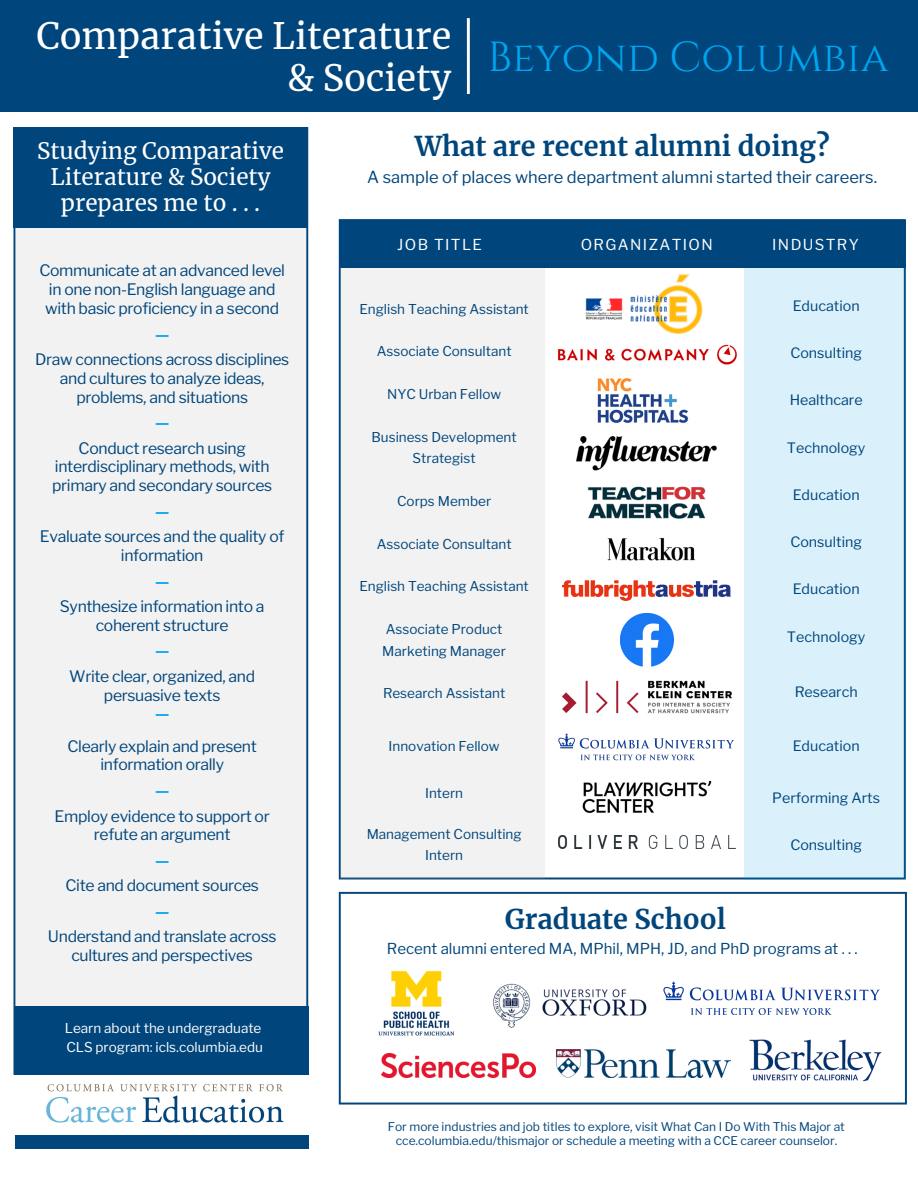
<style>
.page{position:relative;width:918px;height:1188px;background:#fff}
.page>*{position:absolute;margin:0;border:0;box-sizing:border-box;transform-origin:0 0}
.t1{font:100 75px "Libre Franklin";color:#fff}
.t2{font:42px "Cinzel";color:#00a4ef}
.t3{font:36px/41.8px "Merriweather";color:#fff;text-align:right}
.t4{font:700 27px "Merriweather";color:#00457b}
.t5{font:22.5px/26px "Merriweather";color:#fff;text-align:center}
.t6{font:16.5px "Libre Franklin";color:#00457b}
.t7{font:15.75px/18.8px "Libre Franklin";letter-spacing:-.02em;color:#00457b;text-align:center}
.t8{font:700 15.75px "Libre Franklin";color:#00a4ef}
.t9{font:15px "Libre Franklin";color:#00457b}
.t10{font:15px "Libre Franklin";letter-spacing:.09em;color:#fff}
.t11{font:14.25px "Libre Franklin";color:#00457b}
.t12{font:13.5px/21.3px "Libre Franklin";color:#00457b;text-align:center}
.t13{font:13.5px/19.2px "Libre Franklin";color:#fff}
.t14{font:12px/14.7px "Libre Franklin";color:#00457b;text-align:center}
</style>
<div class="page">
<div style="left:15px;top:127px;width:292px;height:880px;background:#f2f2f2"></div>
<div style="left:13px;top:127px;width:295px;height:100px;background:#00457b"></div>
<div style="left:15px;top:1006px;width:294px;height:143px;background:#00457b"></div>
<div style="left:8px;top:1075px;width:310px;height:60px;background:#fff"></div>
<img style="left:46px;top:1084px;width:238px;height:39px">
<div style="left:0;top:0;width:918px;height:112px;background:#00457b"></div>
<svg style="left:339px;top:219px;width:567px;height:660px"></svg>
<div style="left:744px;top:248px;width:161px;height:632px;background:#daf1fc"></div>
<div style="left:340px;top:246px;width:205px;height:634px;background:#f2f2f2"></div>
<div style="left:340px;top:221px;width:566px;height:47px;background:#00457b"></div>
<svg style="left:339px;top:892px;width:568px;height:213px"></svg>
<img style="left:664px;top:982px;width:217px;height:32px">
<img style="left:554px;top:336px;width:186px;height:32px">
<img style="left:587px;top:482px;width:119px;height:41px">
<img style="left:620px;top:613px;width:53px;height:53px">
<img style="left:597px;top:528px;width:108px;height:43px">
<img style="left:558px;top:734px;width:177px;height:26px">
<img style="left:749px;top:1040px;width:132px;height:41px">
<img style="left:357px;top:964px;width:119px;height:79px">
<img style="left:487px;top:971px;width:165px;height:65px">
<img style="left:382px;top:1053px;width:154px;height:25px">
<img style="left:556px;top:1050px;width:175px;height:28px">
<img style="left:573px;top:774px;width:148px;height:52px">
<img style="left:559px;top:836px;width:176px;height:12px">
<img style="left:552px;top:676px;width:189px;height:47px">
<img style="left:590px;top:374px;width:107px;height:54px">
<img style="left:562px;top:580px;width:169px;height:21px">
<img style="left:577px;top:436px;width:139px;height:34px">
<img style="left:583px;top:274px;width:121px;height:63px">
<h3 class="t3" style="left:36px;top:15px;width:416px">Comparative Literature &amp; Society</h3>
<h1 class="t1" style="left:458px;top:9px;width:22px">|</h1>
<h2 class="t2" style="left:487px;top:30px;width:403px">Beyond Columbia</h2>
<h3 class="t5" style="left:37px;top:138px;width:249px">Studying Comparative<br>Literature &amp; Society prepares me to . . .</h3>
<p class="t7" style="left:39px;top:261px;width:247px">Communicate at an advanced level in one non-English language and with basic proficiency in a second</p>
<p class="t8" style="left:155px;top:324px;width:16px">—</p>
<p class="t7" style="left:35px;top:350px;width:256px">Draw connections across disciplines and cultures to analyze ideas, problems, and situations</p>
<p class="t8" style="left:155px;top:413px;width:16px">—</p>
<p class="t7" style="left:52px;top:439px;width:222px">Conduct research using interdisciplinary methods, with primary and secondary sources</p>
<p class="t8" style="left:155px;top:502px;width:16px">—</p>
<p class="t7" style="left:40px;top:527px;width:246px">Evaluate sources and the quality of information</p>
<p class="t8" style="left:155px;top:571px;width:16px">—</p>
<p class="t7" style="left:60px;top:597px;width:206px">Synthesize information into a coherent structure</p>
<p class="t8" style="left:155px;top:641px;width:16px">—</p>
<p class="t7" style="left:69px;top:667px;width:188px">Write clear, organized, and persuasive texts</p>
<p class="t8" style="left:155px;top:704px;width:16px">—</p>
<p class="t7" style="left:68px;top:737px;width:191px">Clearly explain and present information orally</p>
<p class="t8" style="left:155px;top:781px;width:16px">—</p>
<p class="t7" style="left:55px;top:806px;width:217px">Employ evidence to support or refute an argument</p>
<p class="t8" style="left:155px;top:851px;width:16px">—</p>
<p class="t7" style="left:66px;top:876px;width:195px">Cite and document sources</p>
<p class="t8" style="left:155px;top:902px;width:16px">—</p>
<p class="t7" style="left:48px;top:927px;width:230px">Understand and translate across cultures and perspectives</p>
<p class="t13" style="left:65px;top:1019px;width:200px">Learn about the undergraduate<br>CLS program: icls.columbia.edu</p>
<h3 class="t4" style="left:415px;top:129px;width:416px">What are recent alumni doing?</h3>
<p class="t6" style="left:367px;top:167px;width:511px">A sample of places where department alumni started their careers.</p>
<p class="t10" style="left:397px;top:235px;width:86px">JOB TITLE</p>
<p class="t10" style="left:581px;top:235px;width:134px">ORGANIZATION</p>
<p class="t10" style="left:772px;top:235px;width:88px">INDUSTRY</p>
<p class="t12" style="left:359px;top:298px;width:171px">English Teaching Assistant</p>
<p class="t12" style="left:377px;top:341px;width:136px">Associate Consultant</p>
<p class="t12" style="left:387px;top:384px;width:116px">NYC Urban Fellow</p>
<p class="t12" style="left:372px;top:426px;width:147px">Business Development<br>Strategist</p>
<p class="t12" style="left:397px;top:490px;width:96px">Corps Member</p>
<p class="t12" style="left:377px;top:533px;width:136px">Associate Consultant</p>
<p class="t12" style="left:359px;top:576px;width:171px">English Teaching Assistant</p>
<p class="t12" style="left:382px;top:619px;width:125px;text-align:left">Associate Product<br>Marketing Manager</p>
<p class="t12" style="left:383px;top:683px;width:124px">Research Assistant</p>
<p class="t12" style="left:389px;top:736px;width:113px">Innovation Fellow</p>
<p class="t12" style="left:425px;top:783px;width:39px">Intern</p>
<p class="t12" style="left:367px;top:823px;width:156px">Management Consulting<br>Intern</p>
<h3 class="t4" style="left:505px;top:902px;width:223px">Graduate School</h3>
<p class="t11" style="left:793px;top:297px;width:68px">Education</p>
<p class="t11" style="left:790px;top:344px;width:73px">Consulting</p>
<p class="t11" style="left:790px;top:392px;width:75px">Healthcare</p>
<p class="t11" style="left:787px;top:439px;width:80px">Technology</p>
<p class="t11" style="left:793px;top:486px;width:68px">Education</p>
<p class="t11" style="left:790px;top:533px;width:73px">Consulting</p>
<p class="t11" style="left:793px;top:581px;width:68px">Education</p>
<p class="t11" style="left:787px;top:628px;width:80px">Technology</p>
<p class="t11" style="left:795px;top:683px;width:65px">Research</p>
<p class="t11" style="left:793px;top:737px;width:68px">Education</p>
<p class="t11" style="left:772px;top:789px;width:109px">Performing Arts</p>
<p class="t11" style="left:790px;top:836px;width:73px">Consulting</p>
<p class="t9" style="left:387px;top:940px;width:472px">Recent alumni entered MA, MPhil, MPH, JD, and PhD programs at . . .</p>
<p class="t14" style="left:388px;top:1119px;width:459px">For more industries and job titles to explore, visit What Can I Do With This Major at cce.columbia.edu/thismajor or schedule a meeting with a CCE career counselor.</p>
</div>
